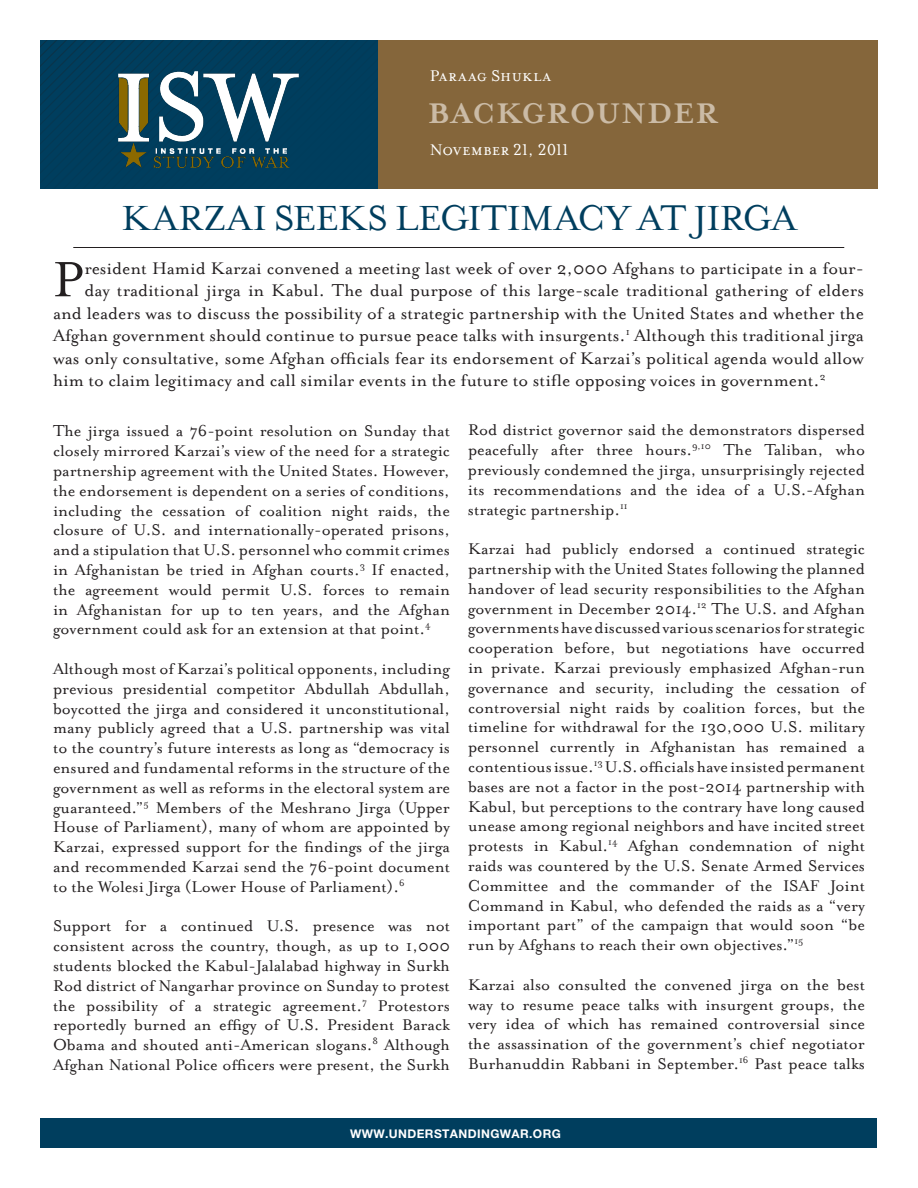
<style>
.page{position:relative;width:918px;height:1188px;background:#fff}
.page>*{position:absolute;margin:0;border:0;box-sizing:border-box;transform-origin:0 0}
.t1{font:57px "Mrs Eaves Roman";color:#231f20}
.t2{font:40.5px "Mrs Eaves Roman";letter-spacing:-.01em;color:#003e5e}
.t3{font:700 33px "Mrs Eaves";letter-spacing:.04em;color:#cbbba6}
.t4{font:19.5px "Mrs Eaves Roman";color:#231f20}
.t5{font:18px/19.8px "Mrs Eaves Roman";color:#231f20;text-align:justify}
.t6{font:18px "Mrs Eaves Small Caps";letter-spacing:-.015em;color:#fff}
.t7{font:18px "Mrs Eaves Small Caps";letter-spacing:.005em;color:#fff}
.t8{font:700 12px "Helvetica Neue";letter-spacing:.035em;color:#fff}
</style>
<div class="page">
<div style="left:40px;top:1118px;width:838px;height:30px;background:#003e5e"></div>
<div style="left:40px;top:40px;width:338px;height:149px;background:#003e5e"></div>
<div style="left:378px;top:40px;width:500px;height:149px;background:#85663b"></div>
<hr style="left:73px;top:247px;width:771px;height:1px;background:#231f20">
<img style="left:115px;top:67px;width:184px;height:100px">
<p class="t7" style="left:430px;top:66px;width:123px">Paraag Shukla</p>
<h3 class="t3" style="left:428px;top:94px;width:292px">BACKGROUNDER</h3>
<p class="t6" style="left:430px;top:140px;width:141px">November 21, 2011</p>
<h2 class="t2" style="left:122px;top:196px;width:370px">Karzai seeks legitimac</h2>
<h2 class="t2" style="left:605px;top:196px;width:184px">y atjirga</h2>
<h1 class="t1" style="left:53px;top:248px;width:33px">P</h1>
<p class="t4" style="left:84px;top:257px;width:781px">resident Hamid Karzai convened a meeting last week of over 2,000 Afghans to participate in a four-</p>
<p class="t4" style="left:84px;top:280px;width:781px">day traditional jirga in Kabul. The dual purpose of this large-scale traditional gathering of elders</p>
<p class="t4" style="left:53px;top:302px;width:812px">and leaders was to discuss the possibility of a strategic partnership with the United States and whether the</p>
<p class="t4" style="left:53px;top:325px;width:812px">Afghan government should continue to pursue peace talks with insurgents.<sup>1</sup> Although this traditional jirga</p>
<p class="t4" style="left:53px;top:347px;width:812px">was only consultative, some Afghan officials fear its endorsement of Karzai’s political agenda would allow</p>
<p class="t4" style="left:53px;top:370px;width:774px">him to claim legitimacy and call similar events in the future to stifle opposing voices in government.<sup>2</sup></p>
<p class="t5" style="left:53px;top:421px;width:399px">The jirga issued a 76-point resolution on Sunday that closely mirrored Karzai’s view of the need for a strategic partnership agreement with the United States. However, the endorsement is dependent on a series of conditions, including the cessation of coalition night raids, the closure of U.S. and internationally-operated prisons, and a stipulation that U.S. personnel who commit crimes in Afghanistan be tried in Afghan courts.<sup>3</sup> If enacted, the agreement would permit U.S. forces to remain in Afghanistan for up to ten years, and the Afghan government could ask for an extension at that point.<sup>4</sup></p>
<p class="t5" style="left:53px;top:659px;width:399px">Although most of Karzai’s political opponents, including previous presidential competitor Abdullah Abdullah, boycotted the jirga and considered it unconstitutional, many publicly agreed that a U.S. partnership was vital to the country’s future interests as long as “democracy is ensured and fundamental reforms in the structure of the government as well as reforms in the electoral system are guaranteed.”<sup>5</sup> Members of the Meshrano Jirga (Upper House of Parliament), many of whom are appointed by Karzai, expressed support for the findings of the jirga and recommended Karzai send the 76-point document to the Wolesi Jirga (Lower House of Parliament).<sup>6</sup></p>
<p class="t5" style="left:53px;top:916px;width:399px">Support for a continued U.S. presence was not consistent across the country, though, as up to 1,000 students blocked the Kabul-Jalalabad highway in Surkh Rod district of Nangarhar province on Sunday to protest the possibility of a strategic agreement.<sup>7</sup> Protestors reportedly burned an effigy of U.S. President Barack Obama and shouted anti-American slogans.<sup>8</sup> Although Afghan National Police officers were present, the Surkh</p>
<p class="t5" style="left:468px;top:420px;width:399px">Rod district governor said the demonstrators dispersed peacefully after three hours.<sup>9,10</sup> The Taliban, who previously condemned the jirga, unsurprisingly rejected its recommendations and the idea of a U.S.-Afghan strategic partnership.<sup>11</sup></p>
<p class="t5" style="left:468px;top:539px;width:399px">Karzai had publicly endorsed a continued strategic partnership with the United States following the planned handover of lead security responsibilities to the Afghan government in December 2014.<sup>12</sup> The U.S. and Afghan governments have discussed various scenarios for strategic cooperation before, but negotiations have occurred in private. Karzai previously emphasized Afghan-run governance and security, including the cessation of controversial night raids by coalition forces, but the timeline for withdrawal for the 130,000 U.S. military personnel currently in Afghanistan has remained a contentious issue.<sup>13</sup> U.S. officials have insisted permanent bases are not a factor in the post-2014 partnership with Kabul, but perceptions to the contrary have long caused unease among regional neighbors and have incited street protests in Kabul.<sup>14</sup> Afghan condemnation of night raids was countered by the U.S. Senate Armed Services Committee and the commander of the ISAF Joint Command in Kabul, who defended the raids as a “very important part” of the campaign that would soon “be run by Afghans to reach their own objectives.”<sup>15</sup></p>
<p class="t5" style="left:468px;top:975px;width:399px">Karzai also consulted the convened jirga on the best way to resume peace talks with insurgent groups, the very idea of which has remained controversial since the assassination of the government’s chief negotiator Burhanuddin Rabbani in September.<sup>16</sup> Past peace talks</p>
<p class="t8" style="left:350px;top:1126px;width:212px">WWW.UNDERSTANDINGWAR.ORG</p>
</div>
